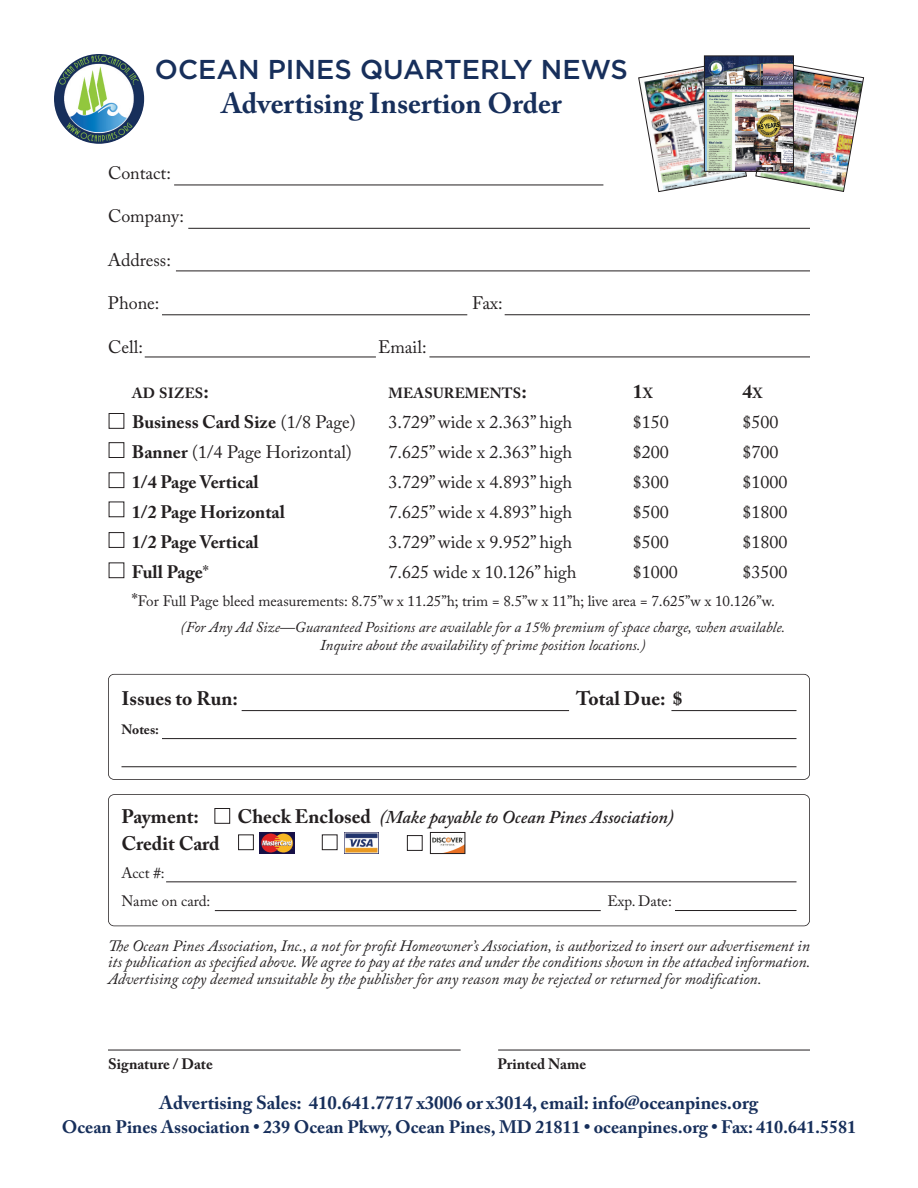
<style>
.page{position:relative;width:918px;height:1188px;background:#fff}
.page>*{position:absolute;margin:0;border:0;box-sizing:border-box;transform-origin:0 0}
.t1{font:700 28.65px "Adobe Caslon Pro";color:#172f5b}
.t2{font:500 27.3px "Gotham";color:#172f5b}
.t3{font:700 19.5px "Adobe Caslon Pro";color:#231f20}
.t4{font:700 18.75px "Adobe Caslon Pro";color:#172f5b}
.t5{font:18px "Adobe Caslon Pro";color:#231f20}
.t6{font:700 18px "Adobe Caslon Pro";color:#172f5b}
.t7{font:700 18px "Adobe Caslon Pro";color:#231f20}
.t8{font:italic 600 18px "Adobe Caslon Pro";color:#231f20}
.t9{font:italic 15.75px/16.5px "Adobe Caslon Pro";color:#231f20;text-align:justify}
.t10{font:italic 15px/25.5px "Adobe Caslon Pro";color:#231f20}
.t11{font:15px/28.5px "Adobe Caslon Pro";color:#231f20}
.t12{font:700 15px "Adobe Caslon Pro";color:#231f20}
.t13{font:700 14.7px "Adobe Caslon Pro";letter-spacing:.015em;color:#231f20}
.t14{font:700 13.5px "Adobe Caslon Pro";color:#231f20}
.s1{font-size:19.5px}
.s2{font-size:14.7px}
.s3{font-weight:400}
.s4{font-weight:700}
.s5{font-style:normal;font-size:18px}
.s6{font-style:normal}
.s7{font-weight:700;font-style:normal;font-size:19.5px}
</style>
<div class="page">
<hr style="left:108px;top:1050px;width:353px;height:1px;background:#231f20">
<hr style="left:498px;top:1050px;width:312px;height:1px;background:#231f20">
<hr style="left:174px;top:185px;width:429px;height:1px;background:#231f20">
<div style="left:108px;top:674px;width:702px;height:106px;border:2px solid #231f20;border-radius:6px"></div>
<div style="left:109px;top:413px;width:15px;height:16px;border:1px solid #231f20"></div>
<div style="left:109px;top:442px;width:15px;height:16px;border:1px solid #231f20"></div>
<hr style="left:176px;top:271px;width:634px;height:1px;background:#231f20">
<hr style="left:188px;top:228px;width:622px;height:1px;background:#231f20">
<hr style="left:162px;top:314px;width:305px;height:1px;background:#231f20">
<hr style="left:505px;top:314px;width:305px;height:1px;background:#231f20">
<hr style="left:145px;top:357px;width:231px;height:1px;background:#231f20">
<hr style="left:429px;top:357px;width:381px;height:1px;background:#231f20">
<div style="left:108px;top:794px;width:702px;height:132px;border:2px solid #231f20;border-radius:6px"></div>
<img style="left:260px;top:832px;width:34px;height:22px">
<img style="left:344px;top:832px;width:35px;height:22px">
<img style="left:432px;top:837px;width:31px;height:15px">
<div style="left:430px;top:832px;width:35px;height:22px;border:1px solid #231f20"></div>
<hr style="left:215px;top:910px;width:386px;height:1px;background:#231f20">
<hr style="left:166px;top:881px;width:630px;height:1px;background:#231f20">
<hr style="left:675px;top:910px;width:121px;height:1px;background:#231f20">
<div style="left:214px;top:808px;width:16px;height:16px;border:1px solid #231f20"></div>
<div style="left:109px;top:472px;width:15px;height:16px;border:1px solid #231f20"></div>
<div style="left:109px;top:502px;width:15px;height:15px;border:1px solid #231f20"></div>
<div style="left:109px;top:532px;width:15px;height:16px;border:1px solid #231f20"></div>
<div style="left:109px;top:562px;width:15px;height:16px;border:1px solid #231f20"></div>
<div style="left:238px;top:834px;width:16px;height:16px;border:1px solid #231f20"></div>
<div style="left:322px;top:834px;width:16px;height:16px;border:1px solid #231f20"></div>
<div style="left:407px;top:835px;width:16px;height:16px;border:1px solid #231f20"></div>
<hr style="left:122px;top:766px;width:674px;height:1px;background:#231f20">
<hr style="left:162px;top:738px;width:634px;height:1px;background:#231f20">
<hr style="left:671px;top:710px;width:125px;height:1px;background:#231f20">
<hr style="left:242px;top:710px;width:327px;height:1px;background:#231f20">
<img style="left:755px;top:65px;width:109px;height:127px">
<img style="left:638px;top:62px;width:109px;height:130px">
<img style="left:706px;top:57px;width:86px;height:113px">
<div style="left:704px;top:55px;width:90px;height:117px;border:1px solid #231f20"></div>
<img style="left:54px;top:54px;width:90px;height:90px;border-radius:50%">
<h2 class="t2" style="left:155px;top:60px;width:475px">OCEAN PINES QUARTERLY NEWS</h2>
<h1 class="t1" style="left:221px;top:92px;width:342px">Advertising Insertion Order</h1>
<p class="t5" style="left:108px;top:166px;width:64px">Contact:</p>
<p class="t5" style="left:108px;top:209px;width:78px">Company:</p>
<p class="t5" style="left:108px;top:253px;width:64px">Address:</p>
<p class="t5" style="left:108px;top:296px;width:53px">Phone:</p>
<p class="t5" style="left:472px;top:296px;width:32px">Fax:</p>
<p class="t5" style="left:108px;top:340px;width:36px">Cell:</p>
<p class="t5" style="left:378px;top:340px;width:50px">Email:</p>
<p class="t13" style="left:132px;top:387px;width:78px">AD SIZES<span class="s1">:</span></p>
<p class="t13" style="left:389px;top:387px;width:140px">MEASUREMENTS<span class="s1">:</span></p>
<p class="t3" style="left:633px;top:383px;width:21px">1<span class="s2">X</span></p>
<p class="t3" style="left:743px;top:383px;width:21px">4<span class="s2">X</span></p>
<p class="t7" style="left:132px;top:414px;width:225px">Business Card Size <span class="s3">(1/8 Page)</span></p>
<p class="t5" style="left:388px;top:415px;width:185px">3.729”wide x 2.363” high</p>
<p class="t5" style="left:633px;top:415px;width:37px">$150</p>
<p class="t5" style="left:743px;top:415px;width:38px">$500</p>
<p class="t5" style="left:132px;top:445px;width:221px"><span class="s4">Banner</span> (1/4 Page Horizontal)</p>
<p class="t5" style="left:388px;top:445px;width:185px">7.625”wide x 2.363” high</p>
<p class="t5" style="left:633px;top:445px;width:37px">$200</p>
<p class="t5" style="left:743px;top:445px;width:38px">$700</p>
<p class="t7" style="left:132px;top:474px;width:128px">1/4 Page Vertical</p>
<p class="t5" style="left:388px;top:475px;width:185px">3.729”wide x 4.893” high</p>
<p class="t5" style="left:633px;top:475px;width:37px">$300</p>
<p class="t5" style="left:743px;top:475px;width:47px">$1000</p>
<p class="t7" style="left:132px;top:504px;width:155px">1/2 Page Horizontal</p>
<p class="t5" style="left:388px;top:505px;width:185px">7.625”wide x 4.893” high</p>
<p class="t5" style="left:633px;top:505px;width:37px">$500</p>
<p class="t5" style="left:743px;top:505px;width:47px">$1800</p>
<p class="t7" style="left:132px;top:534px;width:128px">1/2 Page Vertical</p>
<p class="t5" style="left:388px;top:535px;width:185px">3.729”wide x 9.952” high</p>
<p class="t5" style="left:633px;top:535px;width:37px">$500</p>
<p class="t5" style="left:743px;top:535px;width:47px">$1800</p>
<p class="t7" style="left:132px;top:564px;width:78px">Full Page<span class="s3">*</span></p>
<p class="t5" style="left:388px;top:565px;width:190px">7.625 wide x 10.126” high</p>
<p class="t5" style="left:633px;top:565px;width:46px">$1000</p>
<p class="t5" style="left:743px;top:565px;width:47px">$3500</p>
<p class="t10" style="left:181px;top:591px;width:606px;text-indent:-49px"><span class="s5">*</span><span class="s6">For Full Page bleed measurements: 8.75”w x 11.25”h; trim = 8.5”w x 11”h; live area = 7.625”w x 10.126”w. </span>(For Any Ad Size—Guaranteed Positions are available for a 15% premium of space charge, when available.</p>
<p class="t10" style="left:320px;top:634px;width:327px">Inquire about the availability of prime position locations.)</p>
<p class="t3" style="left:122px;top:691px;width:118px">Issues to Run:</p>
<p class="t3" style="left:576px;top:691px;width:108px">Total Due: $</p>
<p class="t14" style="left:121px;top:724px;width:39px">Notes:</p>
<p class="t3" style="left:122px;top:808px;width:79px">Payment:</p>
<p class="t8" style="left:237px;top:810px;width:438px"><span class="s7">Check Enclosed</span> (Make payable to Ocean Pines Association)</p>
<p class="t3" style="left:122px;top:835px;width:100px">Credit Card</p>
<p class="t11" style="left:122px;top:860px;width:90px">Acct #:<br>Name on card:</p>
<p class="t11" style="left:608px;top:889px;width:66px">Exp. Date:</p>
<p class="t9" style="left:108px;top:939px;width:704px">The Ocean Pines Association, Inc., a not for profit Homeowner’s Association, is authorized to insert our advertisement in its publication as specified above. We agree to pay at the rates and under the conditions shown in the attached information.<br>Advertising copy deemed unsuitable by the publisher for any reason may be rejected or returned for modification.</p>
<p class="t12" style="left:108px;top:1057px;width:106px">Signature / Date</p>
<p class="t12" style="left:497px;top:1057px;width:90px">Printed Name</p>
<p class="t4" style="left:160px;top:1095px;width:600px">Advertising Sales: 410.641.7717 x3006 or x3014, email: info@oceanpines.org</p>
<p class="t6" style="left:62px;top:1120px;width:796px">Ocean Pines Association • 239 Ocean Pkwy, Ocean Pines, MD 21811 • oceanpines.org • Fax: 410.641.5581</p>
</div>
